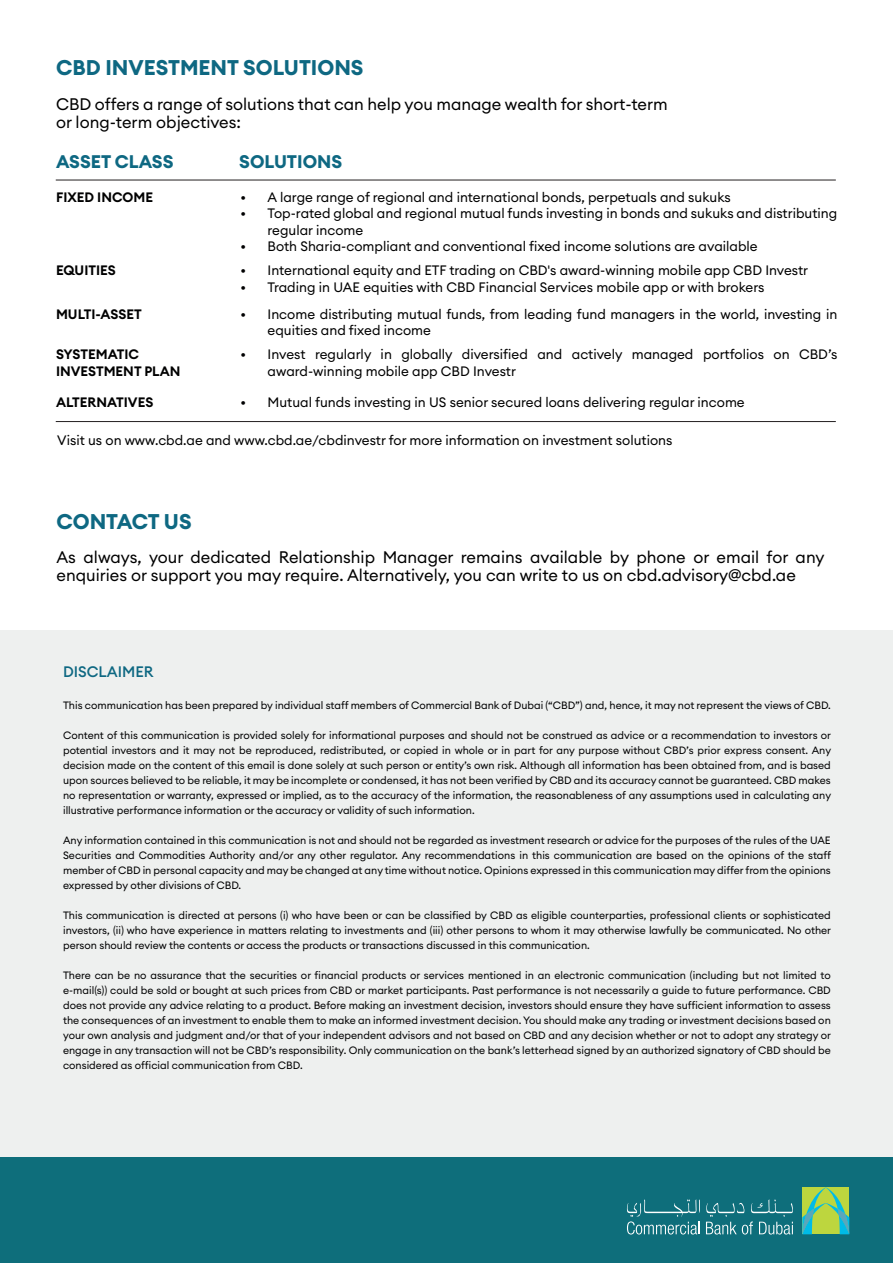
<style>
.page{position:relative;width:893px;height:1263px;background:#fff}
.page>*{position:absolute;margin:0;border:0;box-sizing:border-box;transform-origin:0 0}
.t1{font:700 21px "Euclid Circular A";color:#0e6882}
.t2{font:700 18px "Euclid Circular A";color:#0e6882}
.t3{font:16.5px/18px "Euclid Circular A";color:#000001}
.t4{font:500 15px "Euclid Circular A";color:#0e6882}
.t5{font:13.5px/16.5px "Euclid Circular A";color:#000001}
.t6{font:600 13.5px/16.5px "Euclid Circular A";color:#000001}
.t7{font:10.5px/15px "Euclid Circular A";color:#000001;text-align:justify}
</style>
<div class="page">
<div style="left:0;top:630px;width:893px;height:527px;background:#eef0ef"></div>
<hr style="left:56px;top:180px;width:780px;height:1px;background:#231f20">
<hr style="left:56px;top:421px;width:780px;height:1px;background:#231f20">
<div style="left:0;top:1157px;width:893px;height:106px;background:#0e6e7b"></div>
<svg style="left:802px;top:1187px;width:47px;height:47px;background:#8dcc6b"></svg>
<svg style="left:627px;top:1199px;width:73px;height:35px"></svg>
<svg style="left:706px;top:1199px;width:87px;height:35px"></svg>
<h1 class="t1" style="left:56px;top:54px;width:309px">CBD INVESTMENT SOLUTIONS</h1>
<h3 class="t3" style="left:56px;top:95px;width:613px">CBD offers a range of solutions that can help you manage wealth for short-term or long-term objectives:</h3>
<h2 class="t2" style="left:56px;top:150px;width:119px">ASSET CLASS</h2>
<h2 class="t2" style="left:239px;top:150px;width:105px">SOLUTIONS</h2>
<p class="t6" style="left:56px;top:189px;width:99px">FIXED INCOME</p>
<p class="t5" style="left:241px;top:189px;width:492px">• A large range of regional and international bonds, perpetuals and sukuks</p>
<p class="t5" style="left:268px;top:205px;width:571px;text-indent:-27px">• Top-rated global and regional mutual funds investing in bonds and sukuks and distributing regular income</p>
<p class="t5" style="left:241px;top:238px;width:519px">• Both Sharia-compliant and conventional fixed income solutions are available</p>
<p class="t6" style="left:56px;top:262px;width:61px">EQUITIES</p>
<p class="t5" style="left:241px;top:262px;width:569px">• International equity and ETF trading on CBD's award-winning mobile app CBD Investr</p>
<p class="t5" style="left:241px;top:279px;width:525px">• Trading in UAE equities with CBD Financial Services mobile app or with brokers</p>
<p class="t6" style="left:56px;top:306px;width:87px">MULTI-ASSET</p>
<p class="t5" style="left:268px;top:306px;width:571px;text-indent:-27px">• Income distributing mutual funds, from leading fund managers in the world, investing in equities and fixed income</p>
<p class="t6" style="left:56px;top:346px;width:126px">SYSTEMATIC<br>INVESTMENT PLAN</p>
<p class="t5" style="left:268px;top:346px;width:571px;text-indent:-27px">• Invest regularly in globally diversified and actively managed portfolios on CBD’s award-winning mobile app CBD Investr</p>
<p class="t5" style="left:241px;top:394px;width:506px">• Mutual funds investing in US senior secured loans delivering regular income</p>
<p class="t5" style="left:57px;top:432px;width:617px">Visit us on www.cbd.ae and www.cbd.ae/cbdinvestr for more information on investment solutions</p>
<p class="t6" style="left:56px;top:394px;width:99px">ALTERNATIVES</p>
<h1 class="t1" style="left:56px;top:507px;width:137px">CONTACT US</h1>
<h3 class="t3" style="left:56px;top:548px;width:770px">As always, your dedicated Relationship Manager remains available by phone or email for any enquiries or support you may require. Alternatively, you can write to us on cbd.advisory@cbd.ae</h3>
<h3 class="t4" style="left:63px;top:662px;width:92px">DISCLAIMER</h3>
<p class="t7" style="left:63px;top:697px;width:769px">This communication has been prepared by individual staff members of Commercial Bank of Dubai (“CBD”) and, hence, it may not represent the views of CBD.</p>
<p class="t7" style="left:63px;top:727px;width:770px">Content of this communication is provided solely for informational purposes and should not be construed as advice or a recommendation to investors or potential investors and it may not be reproduced, redistributed, or copied in whole or in part for any purpose without CBD’s prior express consent. Any decision made on the content of this email is done solely at such person or entity’s own risk. Although all information has been obtained from, and is based upon sources believed to be reliable, it may be incomplete or condensed, it has not been verified by CBD and its accuracy cannot be guaranteed. CBD makes no representation or warranty, expressed or implied, as to the accuracy of the information, the reasonableness of any assumptions used in calculating any illustrative performance information or the accuracy or validity of such information.</p>
<p class="t7" style="left:63px;top:832px;width:769px">Any information contained in this communication is not and should not be regarded as investment research or advice for the purposes of the rules of the UAE Securities and Commodities Authority and/or any other regulator. Any recommendations in this communication are based on the opinions of the staff member of CBD in personal capacity and may be changed at any time without notice. Opinions expressed in this communication may differ from the opinions expressed by other divisions of CBD.</p>
<p class="t7" style="left:63px;top:907px;width:769px">This communication is directed at persons (i) who have been or can be classified by CBD as eligible counterparties, professional clients or sophisticated investors, (ii) who have experience in matters relating to investments and (iii) other persons to whom it may otherwise lawfully be communicated. No other person should review the contents or access the products or transactions discussed in this communication.</p>
<p class="t7" style="left:63px;top:967px;width:770px">There can be no assurance that the securities or financial products or services mentioned in an electronic communication (including but not limited to e-mail(s)) could be sold or bought at such prices from CBD or market participants. Past performance is not necessarily a guide to future performance. CBD does not provide any advice relating to a product. Before making an investment decision, investors should ensure they have sufficient information to assess the consequences of an investment to enable them to make an informed investment decision. You should make any trading or investment decisions based on your own analysis and judgment and/or that of your independent advisors and not based on CBD and any decision whether or not to adopt any strategy or engage in any transaction will not be CBD’s responsibility. Only communication on the bank’s letterhead signed by an authorized signatory of CBD should be considered as official communication from CBD.</p>
</div>
